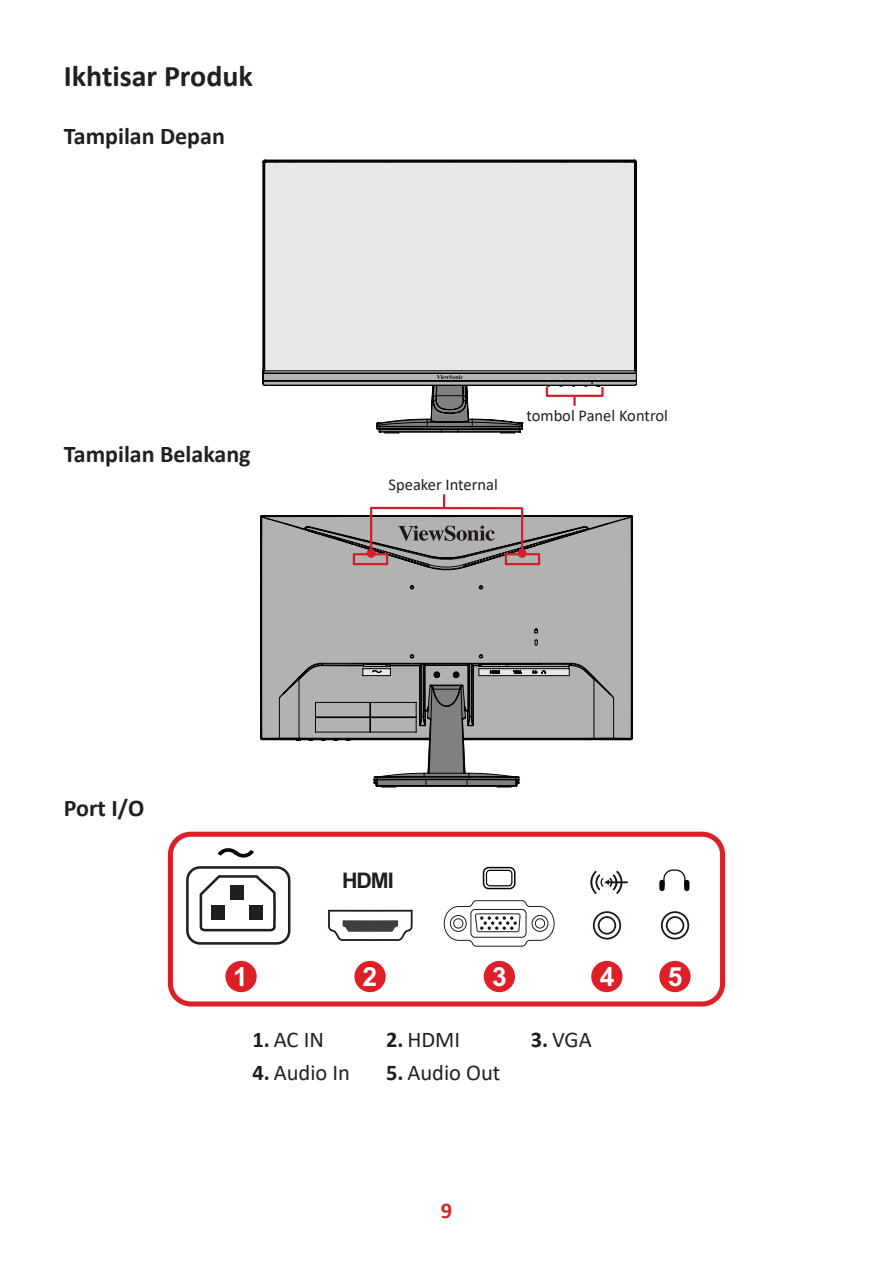
<style>
.page{position:relative;width:893px;height:1263px;background:#fff}
.page>*{position:absolute;margin:0;border:0;box-sizing:border-box;transform-origin:0 0}
.t1{font:700 30px "Calibri";color:#231f20}
.t2{font:700 26.4px "Arial";color:#fff}
.t3{font:700 24px "Calibri";color:#231f20}
.t4{font:22.5px "Calibri";color:#231f20}
.t5{font:700 22.5px "Calibri";color:#d1232a}
.t6{font:700 21.45px "Arial";color:#211e1e}
.t7{font:16.5px "Calibri";color:#231f20}
.s1{font-weight:700}
</style>
<div class="page">
<svg style="left:263px;top:160px;width:374px;height:270px;background:#dcdddc"></svg>
<svg style="left:377px;top:385px;width:146px;height:48px"></svg>
<svg style="left:437px;top:375px;width:26px;height:4px"></svg>
<svg style="left:584px;top:378px;width:16px;height:8px"></svg>
<svg style="left:546px;top:378px;width:4px;height:8px"></svg>
<div style="left:546px;top:387px;width:58px;height:10px;border:2px solid #d02029"></div>
<svg style="left:573px;top:396px;width:3px;height:9px"></svg>
<svg style="left:546px;top:516px;width:86px;height:223px;background:#a7a7a7"></svg>
<svg style="left:261px;top:516px;width:54px;height:225px;background:#a8a8a8"></svg>
<svg style="left:315px;top:645px;width:231px;height:142px"></svg>
<svg style="left:312px;top:495px;width:262px;height:150px;background:#b1acac"></svg>
<div style="left:168px;top:832px;width:557px;height:174px;border:5px solid #dd1f28;border-radius:20px"></div>
<div style="left:354px;top:961px;width:32px;height:31px;background:#dd1f28;border-radius:16px"></div>
<div style="left:225px;top:961px;width:32px;height:31px;background:#dd1f28;border-radius:16px"></div>
<div style="left:484px;top:961px;width:31px;height:31px;background:#dd1f28;border-radius:50%"></div>
<div style="left:591px;top:961px;width:31px;height:31px;background:#dd1f28;border-radius:50%"></div>
<div style="left:659px;top:961px;width:32px;height:31px;background:#dd1f28;border-radius:50%"></div>
<svg style="left:328px;top:910px;width:85px;height:31px"></svg>
<svg style="left:483px;top:867px;width:32px;height:22px"></svg>
<hr style="left:608px;top:881px;width:20px;height:2px;background:#211613">
<svg style="left:590px;top:871px;width:32px;height:23px"></svg>
<svg style="left:661px;top:911px;width:28px;height:28px"></svg>
<svg style="left:593px;top:911px;width:28px;height:28px"></svg>
<div style="left:659px;top:880px;width:6px;height:11px;background:#090706;border-radius:3px"></div>
<div style="left:684px;top:880px;width:5px;height:11px;background:#090706;border-radius:3px"></div>
<svg style="left:663px;top:869px;width:22px;height:18px"></svg>
<svg style="left:199px;top:875px;width:77px;height:57px"></svg>
<div style="left:211px;top:906px;width:14px;height:14px;background:#211e1e"></div>
<div style="left:249px;top:906px;width:14px;height:14px;background:#211e1e"></div>
<div style="left:230px;top:885px;width:14px;height:14px;background:#211e1e"></div>
<svg style="left:217px;top:848px;width:37px;height:10px"></svg>
<div style="left:186px;top:866px;width:104px;height:79px;border:3px solid #211e1e;border-radius:13px"></div>
<svg style="left:444px;top:900px;width:111px;height:47px"></svg>
<p class="t1" style="left:64px;top:55px;width:191px">Ikhtisar Produk</p>
<p class="t3" style="left:64px;top:119px;width:163px">Tampilan Depan</p>
<p class="t3" style="left:64px;top:437px;width:188px">Tampilan Belakang</p>
<p class="t7" style="left:389px;top:473px;width:111px">Speaker Internal</p>
<p class="t7" style="left:526px;top:404px;width:143px">tombol Panel Kontrol</p>
<p class="t3" style="left:64px;top:791px;width:82px">Port I/O</p>
<p class="t6" style="left:342px;top:865px;width:53px">HDMI</p>
<p class="t2" style="left:233px;top:958px;width:16px">1</p>
<p class="t2" style="left:362px;top:958px;width:16px">2</p>
<p class="t2" style="left:492px;top:958px;width:16px">3</p>
<p class="t2" style="left:600px;top:958px;width:16px">4</p>
<p class="t2" style="left:668px;top:958px;width:16px">5</p>
<p class="t4" style="left:252px;top:1024px;width:73px"><span class="s1">1.</span> AC IN</p>
<p class="t4" style="left:386px;top:1024px;width:76px"><span class="s1">2.</span> HDMI</p>
<p class="t4" style="left:531px;top:1024px;width:62px"><span class="s1">3.</span> VGA</p>
<p class="t4" style="left:252px;top:1057px;width:99px"><span class="s1">4.</span> Audio In</p>
<p class="t4" style="left:386px;top:1057px;width:116px"><span class="s1">5.</span> Audio Out</p>
<p class="t5" style="left:441px;top:1194px;width:13px">9</p>
</div>
